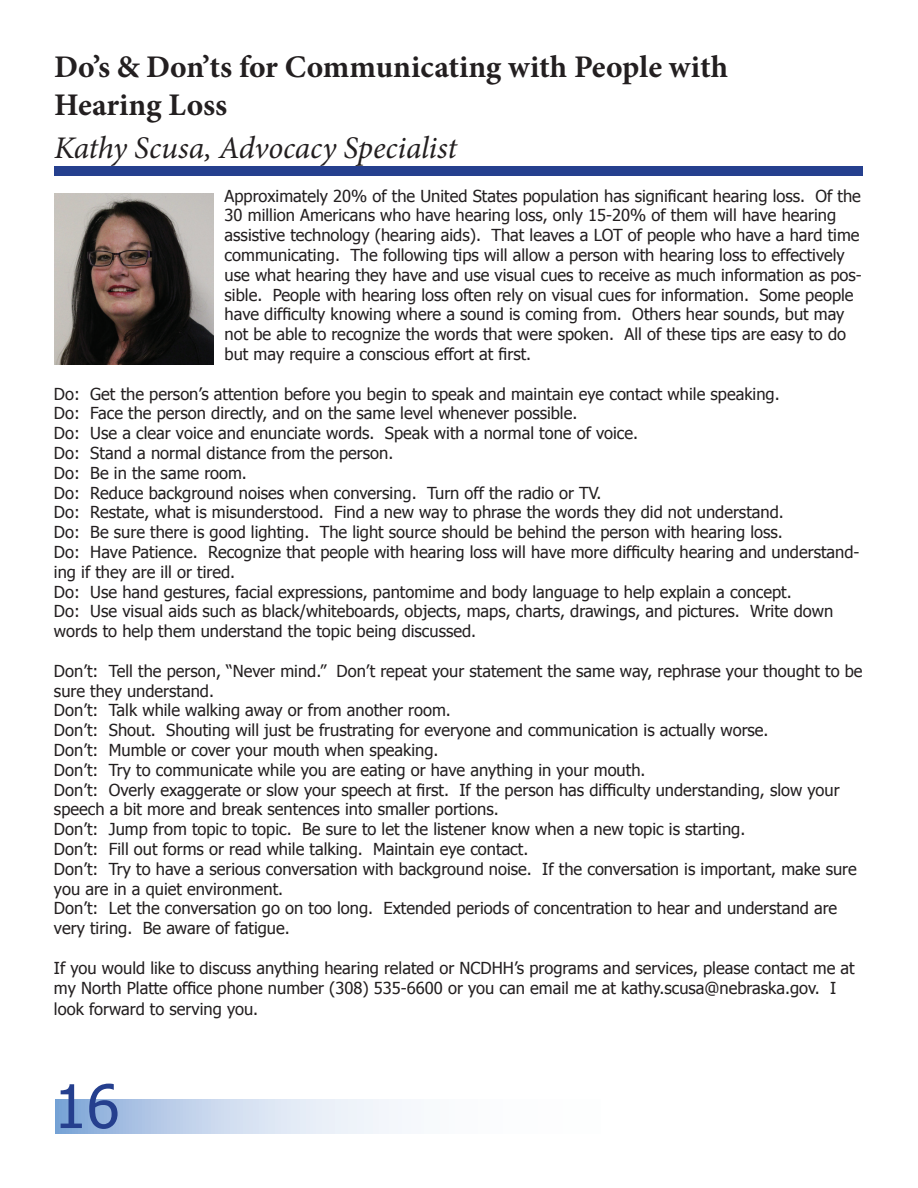
<style>
.page{position:relative;width:918px;height:1188px;background:#fff}
.page>*{position:absolute;margin:0;border:0;box-sizing:border-box;transform-origin:0 0}
.t1{font:60px "Tahoma";color:#253f8e}
.t2{font:700 31.5px/37.8px "Minion Pro";color:#231f20}
.t3{font:italic 31.5px "Minion Pro";letter-spacing:-.005em;color:#231f20}
.t4{font:16.5px/19.8px "Tahoma";color:#231f20}
</style>
<div class="page">
<div style="left:55px;top:166px;width:808px;height:9px;background:#253f8e"></div>
<img style="left:54px;top:194px;width:160px;height:170px">
<svg style="left:56px;top:1099px;width:346px;height:34px;background:#c7d7ed"></svg>
<h2 class="t2" style="left:54px;top:48px;width:676px">Do’s &amp; Don’ts for Communicating with People with<br>Hearing Loss</h2>
<h2 class="t3" style="left:54px;top:126px;width:405px">Kathy Scusa, Advocacy Specialist</h2>
<p class="t4" style="left:225px;top:187px;width:639px">Approximately 20% of the United States population has significant hearing loss. Of the 30 million Americans who have hearing loss, only 15-20% of them will have hearing assistive technology (hearing aids). That leaves a LOT of people who have a hard time communicating. The following tips will allow a person with hearing loss to effectively use what hearing they have and use visual cues to receive as much information as pos&shy;sible. People with hearing loss often rely on visual cues for information. Some people have difficulty knowing where a sound is coming from. Others hear sounds, but may not be able to recognize the words that were spoken. All of these tips are easy to do but may require a conscious effort at first.</p>
<p class="t4" style="left:54px;top:385px;width:807px">Do: Get the person’s attention before you begin to speak and maintain eye contact while speaking.<br>Do: Face the person directly, and on the same level whenever possible.<br>Do: Use a clear voice and enunciate words. Speak with a normal tone of voice.<br>Do: Stand a normal distance from the person.<br>Do: Be in the same room.<br>Do: Reduce background noises when conversing. Turn off the radio or TV.<br>Do: Restate, what is misunderstood. Find a new way to phrase the words they did not understand.<br>Do: Be sure there is good lighting. The light source should be behind the person with hearing loss.<br>Do: Have Patience. Recognize that people with hearing loss will have more difficulty hearing and understand&shy;ing if they are ill or tired.<br>Do: Use hand gestures, facial expressions, pantomime and body language to help explain a concept.<br>Do: Use visual aids such as black/whiteboards, objects, maps, charts, drawings, and pictures. Write down words to help them understand the topic being discussed.</p>
<p class="t4" style="left:54px;top:662px;width:810px">Don’t: Tell the person, “Never mind.” Don’t repeat your statement the same way, rephrase your thought to be sure they understand.<br>Don’t: Talk while walking away or from another room.<br>Don’t: Shout. Shouting will just be frustrating for everyone and communication is actually worse.<br>Don’t: Mumble or cover your mouth when speaking.<br>Don’t: Try to communicate while you are eating or have anything in your mouth.<br>Don’t: Overly exaggerate or slow your speech at first. If the person has difficulty understanding, slow your speech a bit more and break sentences into smaller portions.<br>Don’t: Jump from topic to topic. Be sure to let the listener know when a new topic is starting.<br>Don’t: Fill out forms or read while talking. Maintain eye contact.<br>Don’t: Try to have a serious conversation with background noise. If the conversation is important, make sure you are in a quiet environment.<br>Don’t: Let the conversation go on too long. Extended periods of concentration to hear and understand are very tiring. Be aware of fatigue.</p>
<p class="t4" style="left:54px;top:959px;width:802px">If you would like to discuss anything hearing related or NCDHH’s programs and services, please contact me at my North Platte office phone number (308) 535-6600 or you can email me at kathy.scusa@nebraska.gov. I</p>
<p class="t4" style="left:54px;top:1000px;width:206px">look forward to serving you.</p>
<h1 class="t1" style="left:54px;top:1066px;width:67px">16</h1>
</div>
